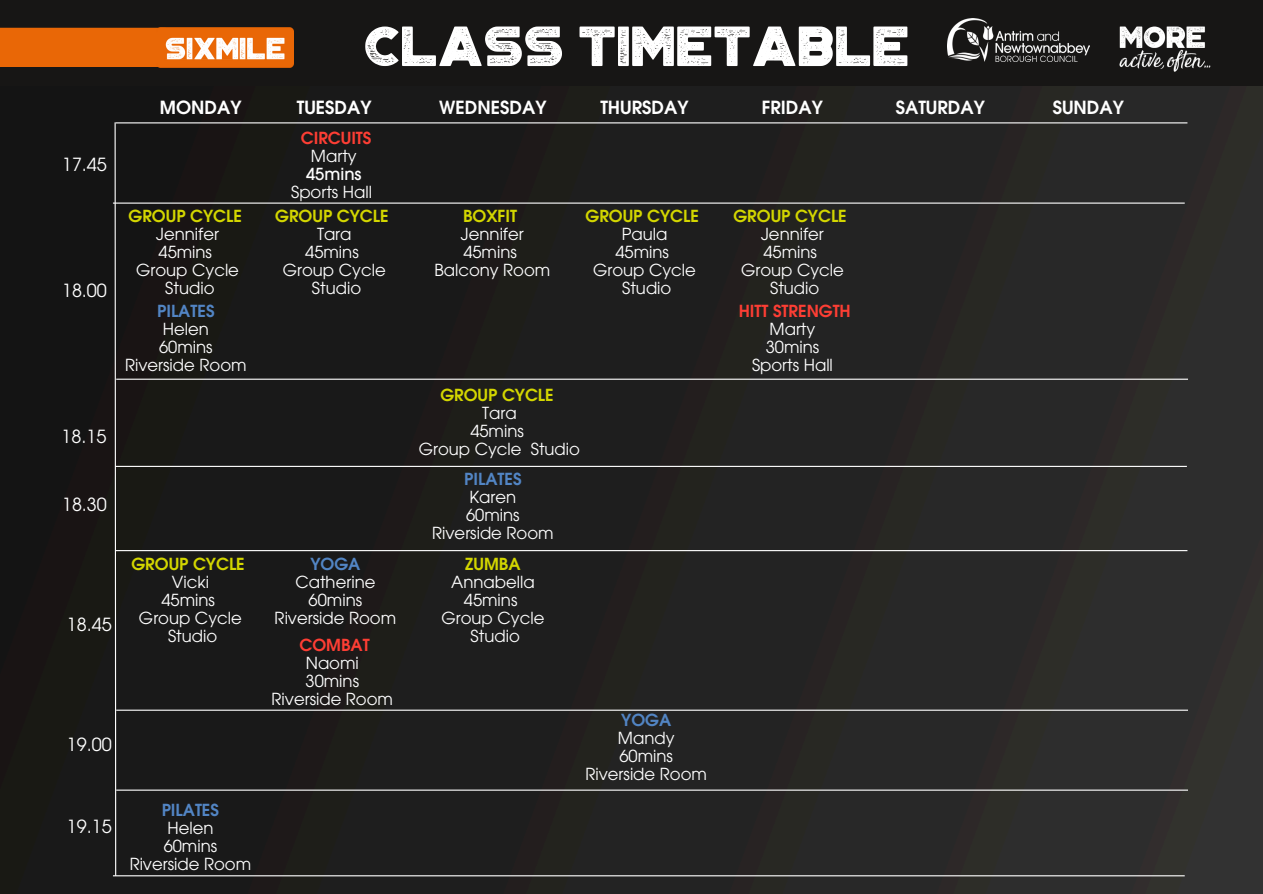
<style>
.page{position:relative;width:1263px;height:894px;background:#fff}
.page>*{position:absolute;margin:0;border:0;box-sizing:border-box;transform-origin:0 0}
.t1{font:57px "Portico Rough";color:#fff}
.t2{font:600 18px "ITC Avant Garde Std";color:#fff}
.t3{font:18px "ITC Avant Garde Std";color:#fff}
.t4{font:16.5px "ITC Avant Garde Std";color:#fff}
.t5{font:600 16.5px "ITC Avant Garde Std";color:#d3d600}
.t6{font:600 16.5px "ITC Avant Garde Std";color:#5285c4}
.t7{font:600 16.5px "ITC Avant Garde Std";color:#fd3e34}
.t8{font:500 16.5px "ITC Avant Garde Std";color:#fff}
</style>
<div class="page">
<img style="left:0;top:84px;width:1263px;height:809px">
<div style="left:0;top:0;width:1262px;height:85px;background:#171615"></div>
<img style="left:1119px;top:26px;width:92px;height:46px">
<img style="left:947px;top:19px;width:142px;height:42px">
<svg style="left:114px;top:121px;width:3px;height:754px"></svg>
<hr style="left:116px;top:122px;width:1071px;height:1px;background:#fff">
<hr style="left:113px;top:202px;width:1072px;height:1px;background:#fff">
<hr style="left:116px;top:378px;width:1072px;height:1px;background:#fff">
<hr style="left:116px;top:550px;width:1071px;height:1px;background:#fff">
<hr style="left:116px;top:709px;width:1072px;height:1px;background:#fff">
<hr style="left:113px;top:875px;width:1072px;height:1px;background:#fff">
<div style="left:0;top:28px;width:156px;height:39px;background:#e96706"></div>
<img style="left:156px;top:28px;width:137px;height:39px">
<hr style="left:115px;top:465px;width:1072px;height:2px;background:#fff">
<hr style="left:116px;top:789px;width:1072px;height:1px;background:#fff">
<p class="t3" style="left:62px;top:157px;width:46px">17.45</p>
<p class="t3" style="left:62px;top:284px;width:46px">18.00</p>
<p class="t3" style="left:61px;top:430px;width:46px">18.15</p>
<p class="t3" style="left:62px;top:497px;width:46px">18.30</p>
<p class="t3" style="left:67px;top:617px;width:46px">18.45</p>
<p class="t3" style="left:67px;top:737px;width:46px">19.00</p>
<p class="t3" style="left:67px;top:819px;width:46px">19.15</p>
<p class="t1" style="left:363px;top:13px;width:547px">CLASS TIMETABLE</p>
<p class="t2" style="left:160px;top:101px;width:83px">MONDAY</p>
<p class="t2" style="left:297px;top:101px;width:76px">TUESDAY</p>
<p class="t2" style="left:439px;top:101px;width:109px">WEDNESDAY</p>
<h2 class="t2" style="left:600px;top:101px;width:90px">THURSDAY</h2>
<h2 class="t2" style="left:762px;top:101px;width:63px">FRIDAY</h2>
<p class="t2" style="left:896px;top:101px;width:91px">SATURDAY</p>
<p class="t2" style="left:1053px;top:101px;width:73px">SUNDAY</p>
<h2 class="t7" style="left:301px;top:131px;width:72px">CIRCUITS</h2>
<h2 class="t4" style="left:311px;top:149px;width:47px">Marty</h2>
<h2 class="t8" style="left:306px;top:167px;width:57px">45mins</h2>
<h2 class="t4" style="left:291px;top:185px;width:82px">Sports Hall</h2>
<h2 class="t5" style="left:129px;top:209px;width:115px">GROUP CYCLE</h2>
<p class="t4" style="left:156px;top:227px;width:64px">Jennifer</p>
<p class="t4" style="left:159px;top:245px;width:55px">45mins</p>
<p class="t4" style="left:136px;top:263px;width:104px">Group Cycle</p>
<p class="t4" style="left:165px;top:281px;width:51px">Studio</p>
<p class="t6" style="left:157px;top:305px;width:59px">PILATES</p>
<p class="t4" style="left:163px;top:323px;width:48px">Helen</p>
<p class="t4" style="left:159px;top:341px;width:55px">60mins</p>
<p class="t4" style="left:125px;top:359px;width:123px">Riverside Room</p>
<p class="t5" style="left:275px;top:209px;width:115px">GROUP CYCLE</p>
<p class="t4" style="left:317px;top:227px;width:36px">Tara</p>
<p class="t4" style="left:305px;top:245px;width:55px">45mins</p>
<p class="t4" style="left:283px;top:263px;width:104px">Group Cycle</p>
<p class="t4" style="left:312px;top:281px;width:51px">Studio</p>
<p class="t5" style="left:463px;top:209px;width:56px">BOXFIT</p>
<p class="t4" style="left:461px;top:227px;width:64px">Jennifer</p>
<p class="t4" style="left:463px;top:245px;width:55px">45mins</p>
<p class="t4" style="left:434px;top:263px;width:118px">Balcony Room</p>
<p class="t5" style="left:585px;top:209px;width:115px">GROUP CYCLE</p>
<p class="t4" style="left:622px;top:227px;width:47px">Paula</p>
<p class="t4" style="left:615px;top:245px;width:55px">45mins</p>
<p class="t4" style="left:593px;top:263px;width:104px">Group Cycle</p>
<p class="t4" style="left:622px;top:281px;width:51px">Studio</p>
<p class="t5" style="left:733px;top:209px;width:115px">GROUP CYCLE</p>
<p class="t4" style="left:761px;top:227px;width:64px">Jennifer</p>
<p class="t4" style="left:763px;top:245px;width:55px">45mins</p>
<p class="t4" style="left:741px;top:263px;width:104px">Group Cycle</p>
<p class="t4" style="left:770px;top:281px;width:51px">Studio</p>
<p class="t7" style="left:739px;top:305px;width:114px">HITT STRENGTH</p>
<p class="t4" style="left:770px;top:323px;width:47px">Marty</p>
<p class="t4" style="left:766px;top:341px;width:55px">30mins</p>
<p class="t4" style="left:752px;top:359px;width:82px">Sports Hall</p>
<p class="t5" style="left:440px;top:388px;width:115px">GROUP CYCLE</p>
<p class="t4" style="left:482px;top:406px;width:36px">Tara</p>
<p class="t4" style="left:470px;top:424px;width:55px">45mins</p>
<p class="t4" style="left:419px;top:442px;width:104px">Group Cycle</p>
<p class="t4" style="left:531px;top:442px;width:51px">Studio</p>
<p class="t5" style="left:131px;top:557px;width:115px">GROUP CYCLE</p>
<p class="t4" style="left:172px;top:575px;width:39px">Vicki</p>
<p class="t4" style="left:161px;top:593px;width:55px">45mins</p>
<p class="t4" style="left:139px;top:611px;width:104px">Group Cycle</p>
<p class="t4" style="left:168px;top:629px;width:51px">Studio</p>
<p class="t6" style="left:310px;top:557px;width:52px">YOGA</p>
<p class="t4" style="left:295px;top:575px;width:82px">Catherine</p>
<p class="t4" style="left:309px;top:593px;width:55px">60mins</p>
<p class="t4" style="left:275px;top:611px;width:123px">Riverside Room</p>
<p class="t7" style="left:299px;top:638px;width:72px">COMBAT</p>
<p class="t4" style="left:306px;top:656px;width:55px">Naomi</p>
<p class="t4" style="left:306px;top:674px;width:55px">30mins</p>
<p class="t4" style="left:272px;top:692px;width:123px">Riverside Room</p>
<p class="t6" style="left:162px;top:803px;width:59px">PILATES</p>
<p class="t4" style="left:167px;top:821px;width:48px">Helen</p>
<p class="t4" style="left:164px;top:839px;width:55px">60mins</p>
<p class="t4" style="left:130px;top:857px;width:123px">Riverside Room</p>
<p class="t6" style="left:464px;top:473px;width:59px">PILATES</p>
<p class="t4" style="left:470px;top:491px;width:48px">Karen</p>
<p class="t4" style="left:466px;top:509px;width:55px">60mins</p>
<p class="t4" style="left:432px;top:527px;width:123px">Riverside Room</p>
<p class="t5" style="left:465px;top:557px;width:57px">ZUMBA</p>
<p class="t4" style="left:451px;top:575px;width:85px">Annabella</p>
<p class="t4" style="left:464px;top:593px;width:55px">45mins</p>
<p class="t4" style="left:441px;top:611px;width:104px">Group Cycle</p>
<p class="t4" style="left:471px;top:629px;width:51px">Studio</p>
<p class="t6" style="left:621px;top:713px;width:52px">YOGA</p>
<p class="t4" style="left:618px;top:731px;width:58px">Mandy</p>
<p class="t4" style="left:619px;top:749px;width:55px">60mins</p>
<p class="t4" style="left:585px;top:767px;width:123px">Riverside Room</p>
</div>
